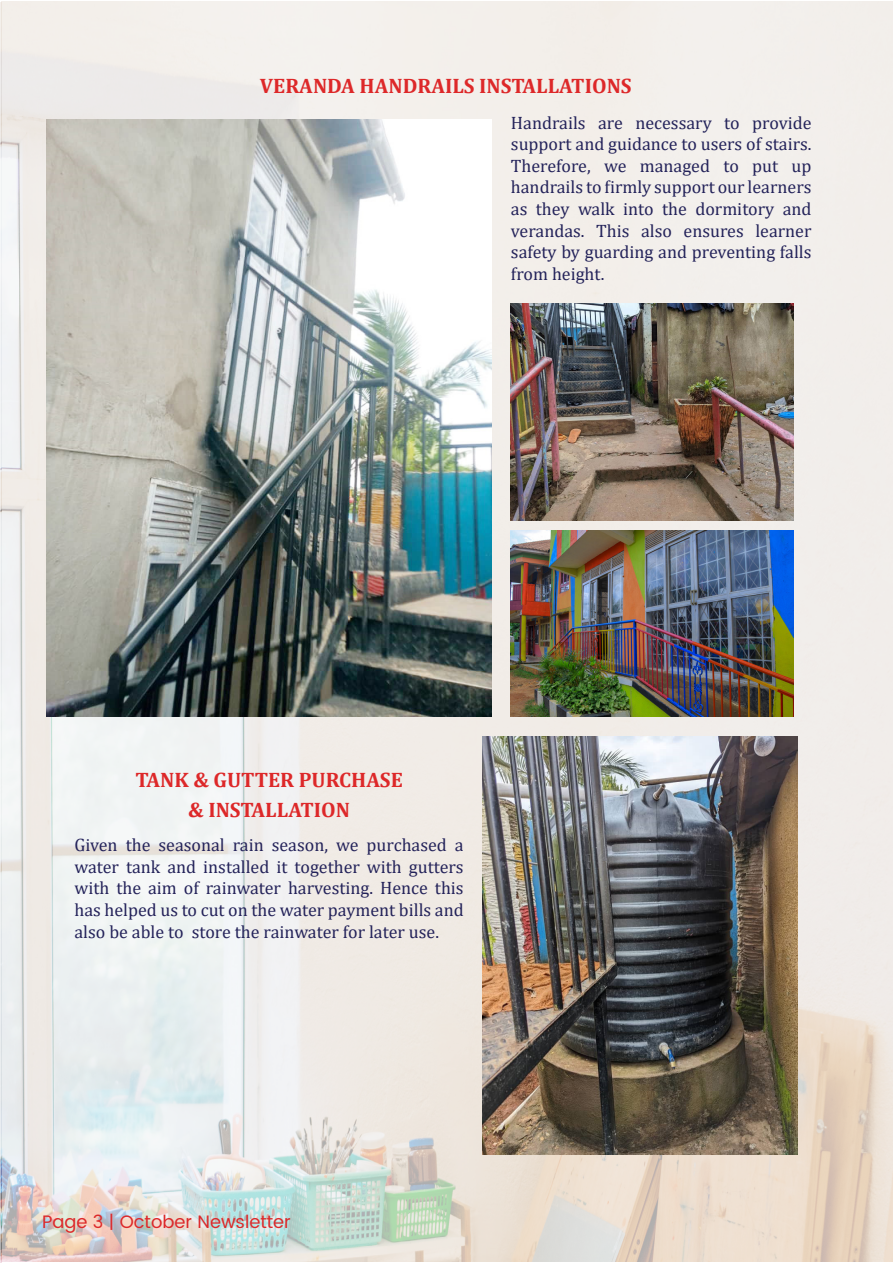
<style>
.page{position:relative;width:893px;height:1263px;background:#fff}
.page>*{position:absolute;margin:0;border:0;box-sizing:border-box;transform-origin:0 0}
.t1{font:700 21px "Cambria";color:#dd2829}
.body{font:18px/21.6px "Cambria";color:#24235a;text-align:justify}
.t2{font:18px "Poppins";color:#dd2829}
</style>
<div class="page">
<img style="left:0;top:1px;width:893px;height:1262px">
<img style="left:511px;top:530px;width:282px;height:187px">
<img style="left:511px;top:304px;width:282px;height:216px">
<img style="left:483px;top:736px;width:315px;height:419px">
<img style="left:47px;top:120px;width:444px;height:597px">
<p class="t1" style="left:260px;top:71px;width:373px">VERANDA HANDRAILS INSTALLATIONS</p>
<p class="body" style="left:511px;top:112px;width:302px">Handrails are necessary to provide support and guidance to users of stairs.<br>Therefore, we managed to put up handrails to firmly support our learners as they walk into the dormitory and verandas. This also ensures learner safety by guarding and preventing falls from height.</p>
<p class="t1" style="left:135px;top:765px;width:269px">TANK &amp; GUTTER PURCHASE</p>
<p class="t1" style="left:188px;top:795px;width:163px">&amp; INSTALLATION</p>
<p class="body" style="left:74px;top:834px;width:391px">Given the seasonal rain season, we purchased a water tank and installed it together with gutters with the aim of rainwater harvesting. Hence this has helped us to cut on the water payment bills and also be able to store the rainwater for later use.</p>
<p class="t2" style="left:42px;top:1208px;width:250px">Page 3 | October Newsletter</p>
</div>
